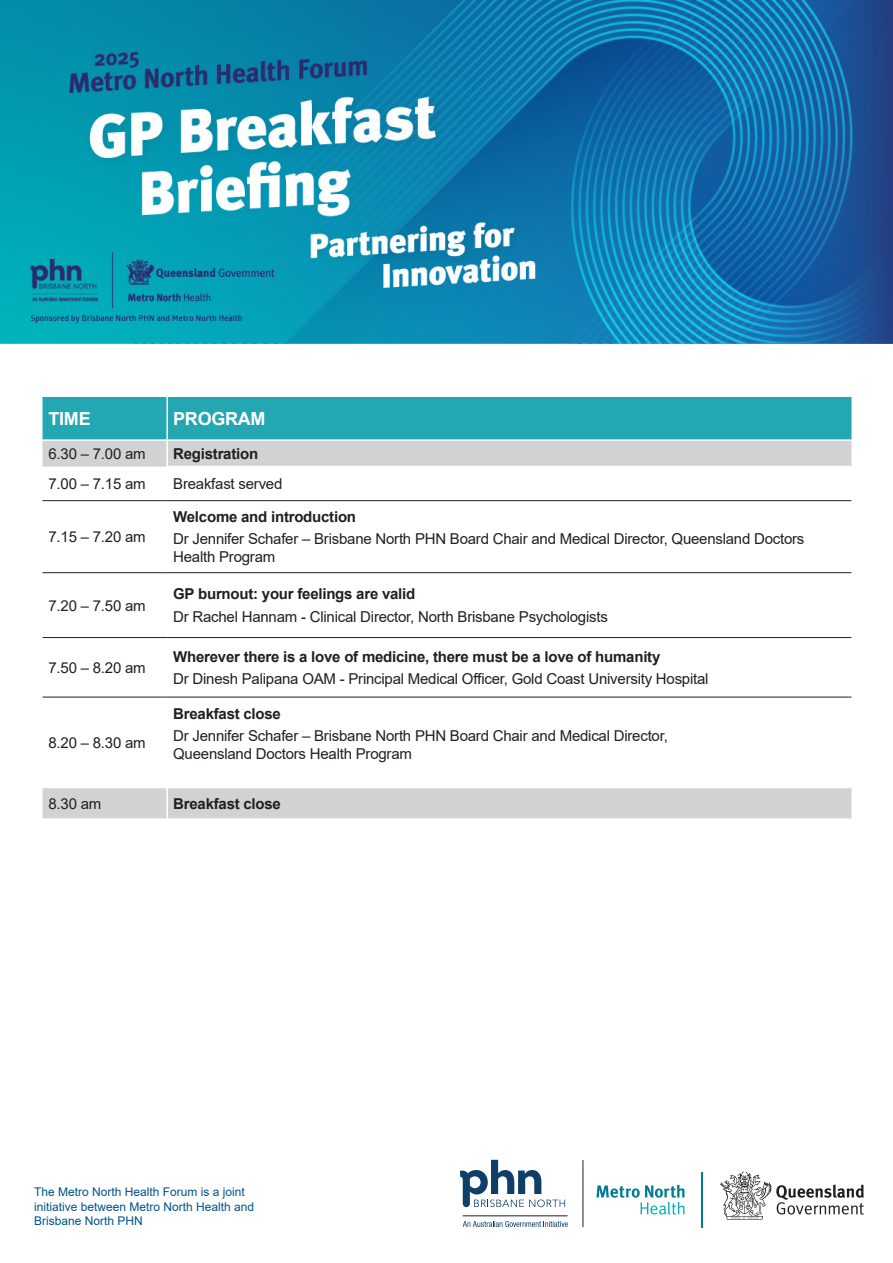
<style>
.page{position:relative;width:893px;height:1263px;background:#fff}
.page>*{position:absolute;margin:0;border:0;box-sizing:border-box;transform-origin:0 0}
.Paragraph_Style_6{font:700 18px "Arial";letter-spacing:-.015em;color:#fff}
.Paragraph_Style_6-2{font:15px/18px "Arial";letter-spacing:-.015em;color:#231f20}
.Paragraph_Style_6-3{font:700 15px "Arial";letter-spacing:-.015em;color:#231f20}
.t1{font:12px/14.4px "Arial";color:#00548b}
</style>
<div class="page">
<div style="left:43px;top:397px;width:808px;height:42px;background:#23a7b3"></div>
<svg style="left:43px;top:441px;width:808px;height:378px"></svg>
<hr style="left:166px;top:638px;width:2px;height:59px;background:#fff">
<hr style="left:166px;top:697px;width:2px;height:90px;background:#fff">
<hr style="left:166px;top:788px;width:2px;height:31px;background:#fff">
<hr style="left:43px;top:572px;width:124px;height:1px;background:#231f20">
<hr style="left:167px;top:572px;width:684px;height:1px;background:#231f20">
<hr style="left:43px;top:637px;width:124px;height:1px;background:#231f20">
<hr style="left:167px;top:637px;width:684px;height:1px;background:#231f20">
<hr style="left:43px;top:500px;width:124px;height:1px;background:#231f20">
<hr style="left:167px;top:500px;width:684px;height:1px;background:#231f20">
<hr style="left:43px;top:697px;width:124px;height:1px;background:#231f20">
<hr style="left:167px;top:697px;width:684px;height:1px;background:#231f20">
<hr style="left:166px;top:466px;width:685px;height:1px;background:#fff">
<hr style="left:166px;top:441px;width:2px;height:25px;background:#fff">
<hr style="left:166px;top:397px;width:2px;height:42px;background:#fff">
<hr style="left:43px;top:787px;width:124px;height:1px;background:#fff">
<hr style="left:167px;top:787px;width:684px;height:1px;background:#fff">
<svg style="left:460px;top:1160px;width:105px;height:47px"></svg>
<svg style="left:463px;top:1221px;width:105px;height:6px"></svg>
<hr style="left:463px;top:1215px;width:105px;height:1px;background:#231f20">
<hr style="left:583px;top:1160px;width:1px;height:67px;background:#231f20">
<hr style="left:702px;top:1172px;width:1px;height:55px;background:#007e8f">
<svg style="left:596px;top:1185px;width:88px;height:29px"></svg>
<svg style="left:720px;top:1171px;width:144px;height:48px"></svg>
<img style="left:0;top:0;width:893px;height:343px">
<p class="Paragraph_Style_6" style="left:49px;top:406px;width:44px">TIME</p>
<p class="Paragraph_Style_6" style="left:173px;top:406px;width:94px">PROGRAM</p>
<p class="Paragraph_Style_6-2" style="left:49px;top:444px;width:99px">6.30 – 7.00 am</p>
<p class="Paragraph_Style_6-3" style="left:173px;top:443px;width:87px">Registration</p>
<p class="Paragraph_Style_6-2" style="left:49px;top:475px;width:99px">7.00 – 7.15 am</p>
<p class="Paragraph_Style_6-2" style="left:173px;top:475px;width:111px">Breakfast served</p>
<p class="Paragraph_Style_6-2" style="left:49px;top:528px;width:99px">7.15 – 7.20 am</p>
<p class="Paragraph_Style_6-2" style="left:49px;top:596px;width:99px">7.20 – 7.50 am</p>
<p class="Paragraph_Style_6-2" style="left:49px;top:658px;width:99px">7.50 – 8.20 am</p>
<p class="Paragraph_Style_6-2" style="left:49px;top:733px;width:99px">8.20 – 8.30 am</p>
<p class="Paragraph_Style_6-3" style="left:173px;top:506px;width:184px">Welcome and introduction</p>
<p class="Paragraph_Style_6-2" style="left:173px;top:530px;width:633px">Dr Jennifer Schafer – Brisbane North PHN Board Chair and Medical Director, Queensland Doctors<br>Health Program</p>
<p class="Paragraph_Style_6-3" style="left:173px;top:584px;width:244px">GP burnout: your feelings are valid</p>
<p class="Paragraph_Style_6-2" style="left:173px;top:607px;width:436px">Dr Rachel Hannam - Clinical Director, North Brisbane Psychologists</p>
<p class="Paragraph_Style_6-3" style="left:173px;top:646px;width:489px">Wherever there is a love of medicine, there must be a love of humanity</p>
<p class="Paragraph_Style_6-2" style="left:173px;top:669px;width:537px">Dr Dinesh Palipana OAM - Principal Medical Officer, Gold Coast University Hospital</p>
<p class="Paragraph_Style_6-3" style="left:173px;top:703px;width:109px">Breakfast close</p>
<p class="Paragraph_Style_6-2" style="left:173px;top:727px;width:496px">Dr Jennifer Schafer – Brisbane North PHN Board Chair and Medical Director,<br>Queensland Doctors Health Program</p>
<p class="Paragraph_Style_6-2" style="left:49px;top:794px;width:54px">8.30 am</p>
<p class="Paragraph_Style_6-3" style="left:173px;top:793px;width:109px">Breakfast close</p>
<p class="t1" style="left:34px;top:1185px;width:222px">The Metro North Health Forum is a joint initiative between Metro North Health and<br>Brisbane North PHN</p>
</div>
